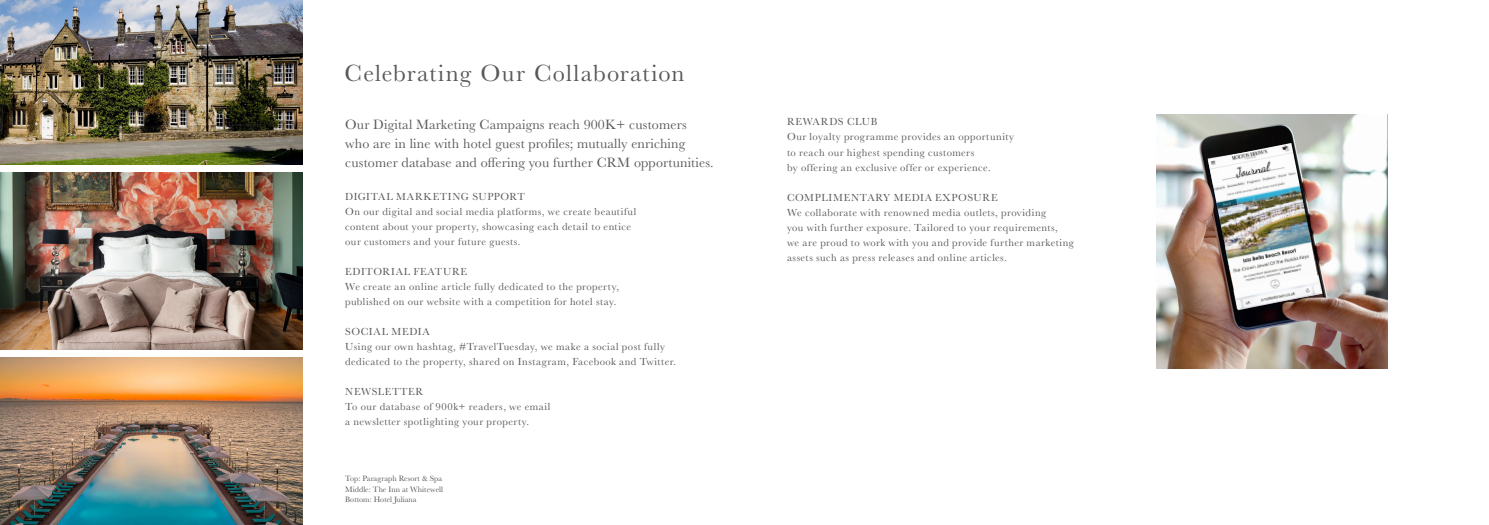
<style>
.page{position:relative;width:1489px;height:525px;background:#fff}
.page>*{position:absolute;margin:0;border:0;box-sizing:border-box;transform-origin:0 0}
.Heading_18pt{font:24.38px "Baskerville";letter-spacing:.045em;color:#57585a}
.t1{font:14px/19.4px "Baskerville";letter-spacing:.01em;color:#57585a}
.t2{font:10.62px/15px "Baskerville";letter-spacing:.045em;color:#57585a}
.t3{font:10.62px "Baskerville";letter-spacing:.07em;color:#57585a}
.t4{font:10.62px "Baskerville";letter-spacing:.065em;color:#57585a}
.t5{font:8.12px/10.6px "Baskerville";color:#57585a}
</style>
<div class="page">
<img style="left:0;top:357px;width:302px;height:167px">
<img style="left:0;top:0;width:302px;height:164px">
<img style="left:0;top:172px;width:302px;height:177px">
<img style="left:1156px;top:114px;width:231px;height:254px">
<img style="left:1207px;top:143px;width:114px;height:167px">
<p class="Heading_18pt" style="left:344px;top:58px;width:341px">Celebrating Our Collaboration</p>
<p class="t1" style="left:345px;top:114px;width:370px">Our Digital Marketing Campaigns reach 900K+ customers who are in line with hotel guest profiles; mutually enriching customer database and offering you further CRM opportunities.</p>
<p class="t2" style="left:345px;top:189px;width:181px">DIGITAL MARKETING SUPPORT</p>
<p class="t2" style="left:345px;top:204px;width:292px">On our digital and social media platforms, we create beautiful content about your property, showcasing each detail to entice our customers and your future guests.</p>
<p class="t3" style="left:345px;top:264px;width:123px">EDITORIAL FEATURE</p>
<p class="t2" style="left:345px;top:279px;width:275px">We create an online article fully dedicated to the property, published on our website with a competition for hotel stay.</p>
<p class="t4" style="left:345px;top:324px;width:86px">SOCIAL MEDIA</p>
<p class="t2" style="left:345px;top:339px;width:332px">Using our own hashtag, #TravelTuesday, we make a social post fully dedicated to the property, shared on Instagram, Facebook and Twitter.</p>
<p class="t2" style="left:345px;top:384px;width:80px">NEWSLETTER</p>
<p class="t2" style="left:345px;top:399px;width:207px">To our database of 900k+ readers, we email a newsletter spotlighting your property.</p>
<p class="t5" style="left:345px;top:473px;width:98px">Top: Paragraph Resort &amp; Spa</p>
<p class="t5" style="left:345px;top:483px;width:99px">Middle: The Inn at Whitewell<br>Bottom: Hotel Juliana</p>
<p class="t2" style="left:787px;top:115px;width:92px">REWARDS CLUB</p>
<p class="t2" style="left:787px;top:130px;width:228px">Our loyalty programme provides an opportunity to reach our highest spending customers<br>by offering an exclusive offer or experience.</p>
<p class="t3" style="left:787px;top:190px;width:212px">COMPLIMENTARY MEDIA EXPOSURE</p>
<p class="t2" style="left:787px;top:205px;width:288px">We collaborate with renowned media outlets, providing<br>you with further exposure. Tailored to your requirements,<br>we are proud to work with you and provide further marketing assets such as press releases and online articles.</p>
</div>
